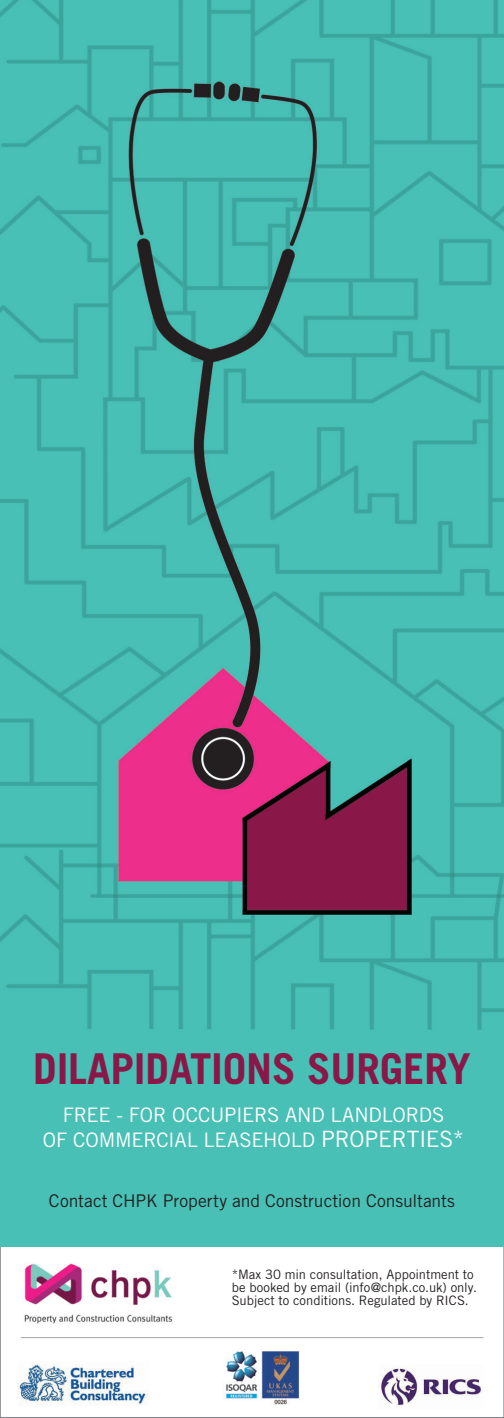
<style>
.page{position:relative;width:504px;height:1418px;background:#fff}
.page>*{position:absolute;margin:0;border:0;box-sizing:border-box;transform-origin:0 0}
.t1{font:700 42.5px "Trade Gothic LT Std";letter-spacing:-.005em;color:#891848}
.t2{font:20px/25px "Trade Gothic LT Std";letter-spacing:-.01em;color:#fff;text-align:center}
.t3{font:17.5px "Trade Gothic LT Std";color:#231f20}
.t4{font:13px/12.8px "Trade Gothic LT Std";color:#231f20}
.s1{font-size:22.5px}
</style>
<div class="page">
<img style="left:0;top:0;width:503px;height:1245px">
<img style="left:24px;top:1263px;width:149px;height:61px">
<img style="left:18px;top:1361px;width:131px;height:44px">
<img style="left:378px;top:1368px;width:105px;height:40px">
<img style="left:226px;top:1351px;width:74px;height:54px">
<hr style="left:21px;top:1337px;width:462px;height:1px;background:#a4a5a9">
<h1 class="t1" style="left:33px;top:1042px;width:438px">DILAPIDATIONS SURGERY</h1>
<h2 class="t2" style="left:43px;top:1102px;width:422px">free - for occupiers and landlords<br>of Commercial leasehold <span class="s1">properties*</span></h2>
<h3 class="t3" style="left:49px;top:1190px;width:76px">Contact CHP</h3>
<h3 class="t3" style="left:146px;top:1190px;width:310px">K Property and Construction Consultants</h3>
<p class="t4" style="left:231px;top:1267px;width:246px">*Max 30 min consultation, Appointment to be booked by email (info@chpk.co.uk) only.<br>Subject to conditions. Regulated by RICS</p>
<p class="t4" style="left:464px;top:1293px;width:5px">.</p>
</div>
